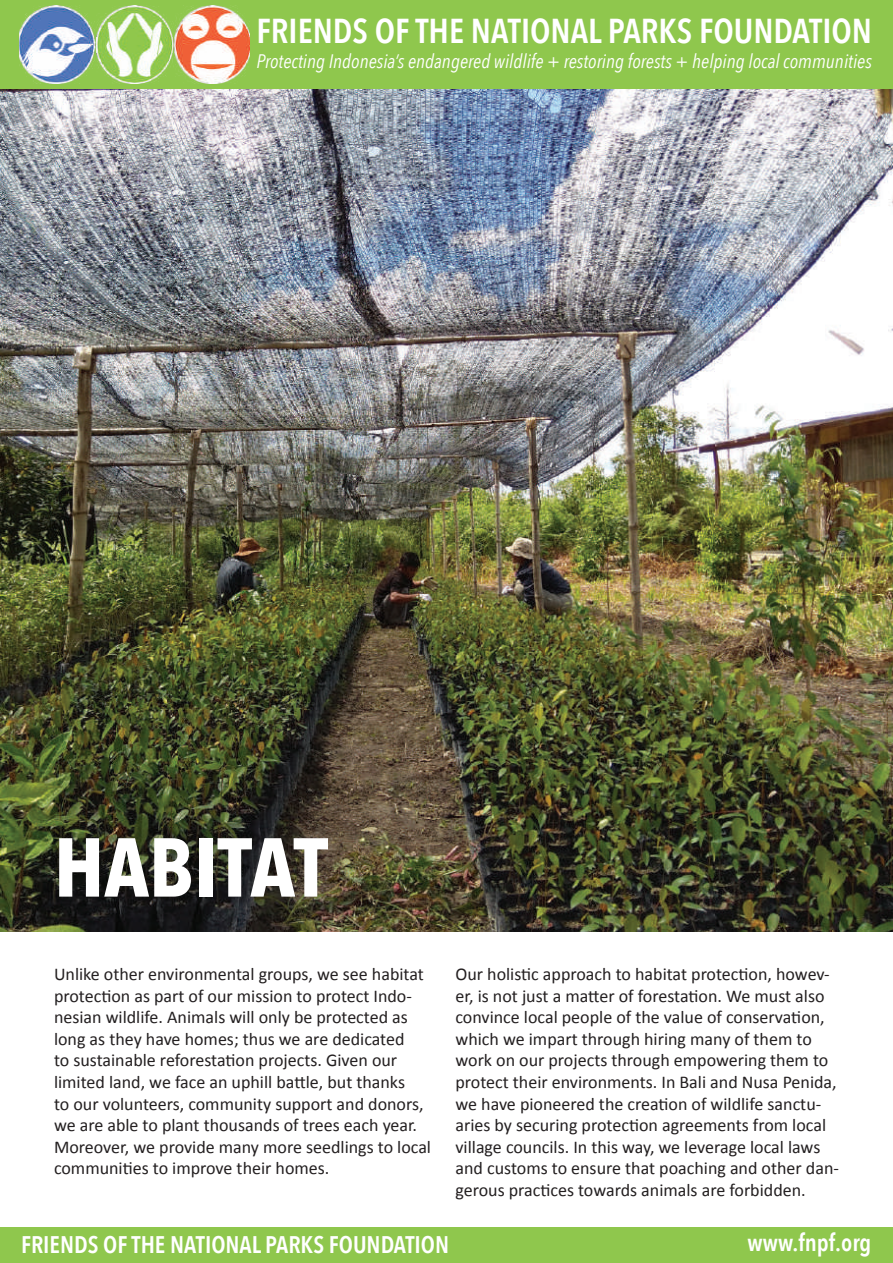
<style>
.page{position:relative;width:893px;height:1263px;background:#fff}
.page>*{position:absolute;margin:0;border:0;box-sizing:border-box;transform-origin:0 0}
.t1{font:700 82.5px "Avenir Next Condensed";color:#fff}
.t2{font:600 34.5px "Avenir Next Condensed";color:#fff}
.t3{font:600 24px "Avenir Next Condensed";color:#fff}
.t4{font:italic 19.5px "Avenir Next Condensed";color:#fff}
.t5{font:18px/21.6px "Calibri";color:#231f20}
</style>
<div class="page">
<div style="left:0;top:0;width:893px;height:89px;background:#8fc74d"></div>
<img style="left:20px;top:6px;width:229px;height:77px">
<div style="left:0;top:1227px;width:893px;height:36px;background:#8fc74d"></div>
<img style="left:0;top:89px;width:893px;height:842px">
<h2 class="t2" style="left:256px;top:2px;width:617px">FRIENDS OF THE NATIONAL PARKS FOUNDATION</h2>
<p class="t4" style="left:256px;top:49px;width:617px">Protecting Indonesia’s endangered wildlife + restoring forests + helping local communities</p>
<h1 class="t1" style="left:54px;top:817px;width:275px">HABITAT</h1>
<p class="t5" style="left:54px;top:963px;width:379px">Unlike other environmental groups, we see habitat protection as part of our mission to protect Indo&shy;nesian wildlife. Animals will only be protected as long as they have homes; thus we are dedicated<br>to sustainable reforestation projects. Given our limited land, we face an uphill battle, but thanks<br>to our volunteers, community support and donors, we are able to plant thousands of trees each year.<br>Moreover, we provide many more seedlings to local communities to improve their homes.</p>
<p class="t5" style="left:455px;top:963px;width:385px">Our holistic approach to habitat protection, howev&shy;er, is not just a matter of forestation. We must also convince local people of the value of conservation, which we impart through hiring many of them to work on our projects through empowering them to protect their environments. In Bali and Nusa Penida, we have pioneered the creation of wildlife sanctu&shy;aries by securing protection agreements from local village councils. In this way, we leverage local laws and customs to ensure that poaching and other dan&shy;gerous practices towards animals are forbidden.</p>
<h3 class="t3" style="left:21px;top:1224px;width:430px">FRIENDS OF THE NATIONAL PARKS FOUNDATION</h3>
<h3 class="t3" style="left:748px;top:1222px;width:125px">www.fnpf.org</h3>
</div>
